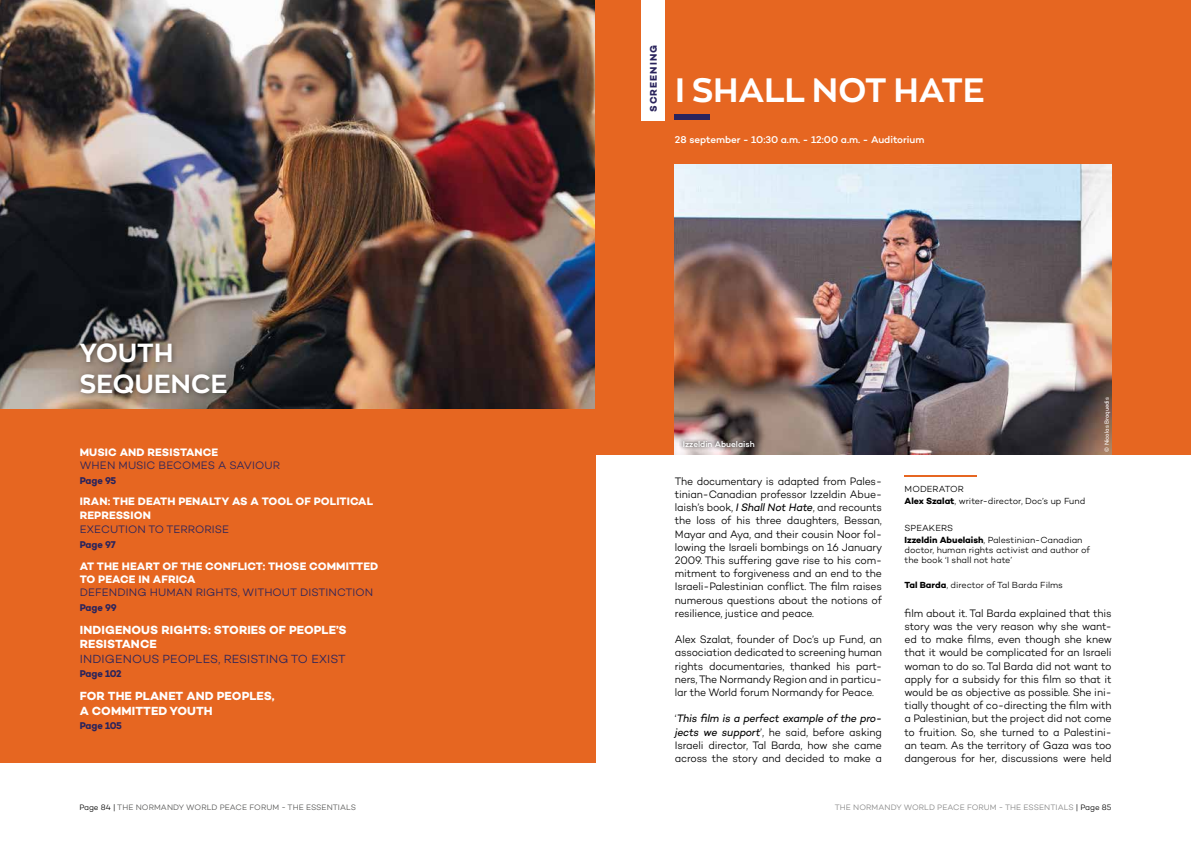
<style>
.page{position:relative;width:1191px;height:842px;background:#fff}
.page>*{position:absolute;margin:0;border:0;box-sizing:border-box;transform-origin:0 0}
.t1{font:700 33.5px "Zona Pro";letter-spacing:.01em;color:#fff}
.t2{font:700 26px/31.2px "Zona Pro";letter-spacing:.01em;color:#fff}
.t3{font:700 12px/14.4px "Campton";letter-spacing:.01em;color:#fff}
.t4{font:300 12px "Campton";letter-spacing:.01em;color:#29235c}
.t5{font:300 11px/13.2px "Campton";letter-spacing:-.015em;color:#000;text-align:justify;scale:.95 1}
.t6{font:700 11px/13.2px "Campton";letter-spacing:.01em;color:#fff}
.t7{font:300 11px "Campton";letter-spacing:.01em;color:#29235c}
.t8{font:500 10px "Campton";color:#fff}
.t9{font:700 10px "Campton";letter-spacing:-.015em;color:#29235c;scale:.95 1}
.t10{font:700 9.8px "Campton";letter-spacing:.11em;color:#29235c}
.t11{font:300 9px/12.6px "Campton";color:#000}
.t12{font:500 8.4px "Campton";color:#fff}
.t13{font:300 8px "Campton";letter-spacing:.005em;color:#575756}
.t14{font:300 8px "Campton";letter-spacing:.005em;color:#878787}
.t15{font:6px "Campton";letter-spacing:-.015em;color:#fff;scale:.95 1}
.s1{font-weight:400;font-style:italic}
.s2{font-weight:700}
.s3{color:#000}
</style>
<div class="page">
<div style="left:0;top:378px;width:595px;height:385px;background:#e66621"></div>
<img style="left:0;top:0;width:595px;height:408px">
<div style="left:76px;top:339px;width:157px;height:61px;background:#000;opacity:.4"></div>
<div style="left:595px;top:0;width:596px;height:454px;background:#e66621"></div>
<hr style="left:904px;top:475px;width:72px;height:2px;background:#e66621">
<img style="left:675px;top:164px;width:436px;height:290px">
<svg style="left:679px;top:437px;width:79px;height:14px"></svg>
<div style="left:641px;top:0;width:23px;height:120px;background:#fff"></div>
<div style="left:675px;top:114px;width:35px;height:6px;background:#29235c"></div>
<h2 class="t2" style="left:80px;top:337px;width:149px">YOUTH<br>SEQUENCE</h2>
<p class="t6" style="left:80px;top:445px;width:140px">MUSIC AND RESISTANCE</p>
<p class="t7" style="left:80px;top:458px;width:202px">WHEN MUSIC BECOMES A SAVIOUR</p>
<p class="t9" style="left:80px;top:474px;width:40px">Page 95</p>
<p class="t6" style="left:80px;top:495px;width:295px">IRAN: THE DEATH PENALTY AS A TOOL OF POLITICAL<br>REPRESSION</p>
<p class="t7" style="left:80px;top:522px;width:151px">EXECUTION TO TERRORISE</p>
<p class="t9" style="left:80px;top:538px;width:39px">Page 97</p>
<p class="t6" style="left:80px;top:559px;width:300px">AT THE HEART OF THE CONFLICT: THOSE COMMITTED<br>TO PEACE IN AFRICA</p>
<p class="t7" style="left:80px;top:585px;width:295px">DEFENDING HUMAN RIGHTS, WITHOUT DISTINCTION</p>
<p class="t9" style="left:80px;top:601px;width:40px">Page 99</p>
<p class="t3" style="left:80px;top:622px;width:268px">INDIGENOUS RIGHTS: STORIES OF PEOPLE’S<br>RESISTANCE</p>
<p class="t4" style="left:80px;top:651px;width:267px">INDIGENOUS PEOPLES, RESISTING TO EXIST</p>
<p class="t9" style="left:80px;top:667px;width:46px">Page 102</p>
<p class="t3" style="left:80px;top:689px;width:196px">FOR THE PLANET AND PEOPLES,<br>A COMMITTED YOUTH</p>
<p class="t9" style="left:80px;top:720px;width:46px">Page 105</p>
<p class="t10" style="left:647px;top:112px;width:68px;rotate:-90deg">SCREENING</p>
<h1 class="t1" style="left:675px;top:69px;width:311px">I SHALL NOT HATE</h1>
<p class="t8" style="left:675px;top:134px;width:251px">28 september - 10:30 a.m. - 12:00 a.m. - Auditorium</p>
<p class="t12" style="left:683px;top:439px;width:73px">Izzeldin Abuelaish</p>
<p class="t5" style="left:675px;top:474px;width:220px">The documentary is adapted from Pales&shy;tinian-Canadian professor Izzeldin Abue&shy;laish’s book, <span class="s1">I Shall Not Hate</span>, and recounts the loss of his three daughters, Bessan, Mayar and Aya, and their cousin Noor fol&shy;lowing the Israeli bombings on 16 January 2009. This suffering gave rise to his com&shy;mitment to forgiveness and an end to the Israeli-Palestinian conflict. The film raises numerous questions about the notions of resilience, justice and peace.</p>
<p class="t5" style="left:675px;top:633px;width:219px">Alex Szalat, founder of Doc’s up Fund, an association dedicated to screening human rights documentaries, thanked his part&shy;ners, The Normandy Region and in particu&shy;lar the World forum Normandy for Peace.</p>
<p class="t5" style="left:675px;top:712px;width:219px">‘<span class="s1">This film is a perfect example of the pro&shy;jects we support</span>’, he said, before asking Israeli director, Tal Barda, how she came across the story and decided to make a</p>
<p class="t11" style="left:904px;top:482px;width:182px">MODERATOR<br><span class="s2">Alex Szalat</span>, writer-director, Doc’s up Fund</p>
<p class="t11" style="left:904px;top:521px;width:179px">SPEAKERS<br><span class="s2">Izzeldin Abuelaish</span>, Palestinian-Canadian</p>
<p class="t11" style="left:904px;top:545px;width:187px;line-height:9.8px">doctor, human rights activist and author of the book ‘I shall not hate’</p>
<p class="t11" style="left:904px;top:579px;width:160px"><span class="s2">Tal Barda</span>, director of Tal Barda Films</p>
<p class="t15" style="left:1103px;top:452px;width:59px;rotate:-90deg">© Nicolas Broquedis</p>
<p class="t5" style="left:904px;top:606px;width:220px">film about it. Tal Barda explained that this story was the very reason why she want&shy;ed to make films, even though she knew that it would be complicated for an Israeli woman to do so. Tal Barda did not want to apply for a subsidy for this film so that it would be as objective as possible. She ini&shy;tially thought of co-directing the film with a Palestinian, but the project did not come to fruition. So, she turned to a Palestini&shy;an team. As the territory of Gaza was too dangerous for her, discussions were held</p>
<p class="t13" style="left:79px;top:802px;width:278px"><span class="s3">Page 84 |</span> THE NORMANDY WORLD PEACE FORUM - THE ESSENTIALS</p>
<p class="t14" style="left:834px;top:802px;width:278px">THE NORMANDY WORLD PEACE FORUM - THE ESSENTIALS <span class="s3">| Page 85</span></p>
</div>
